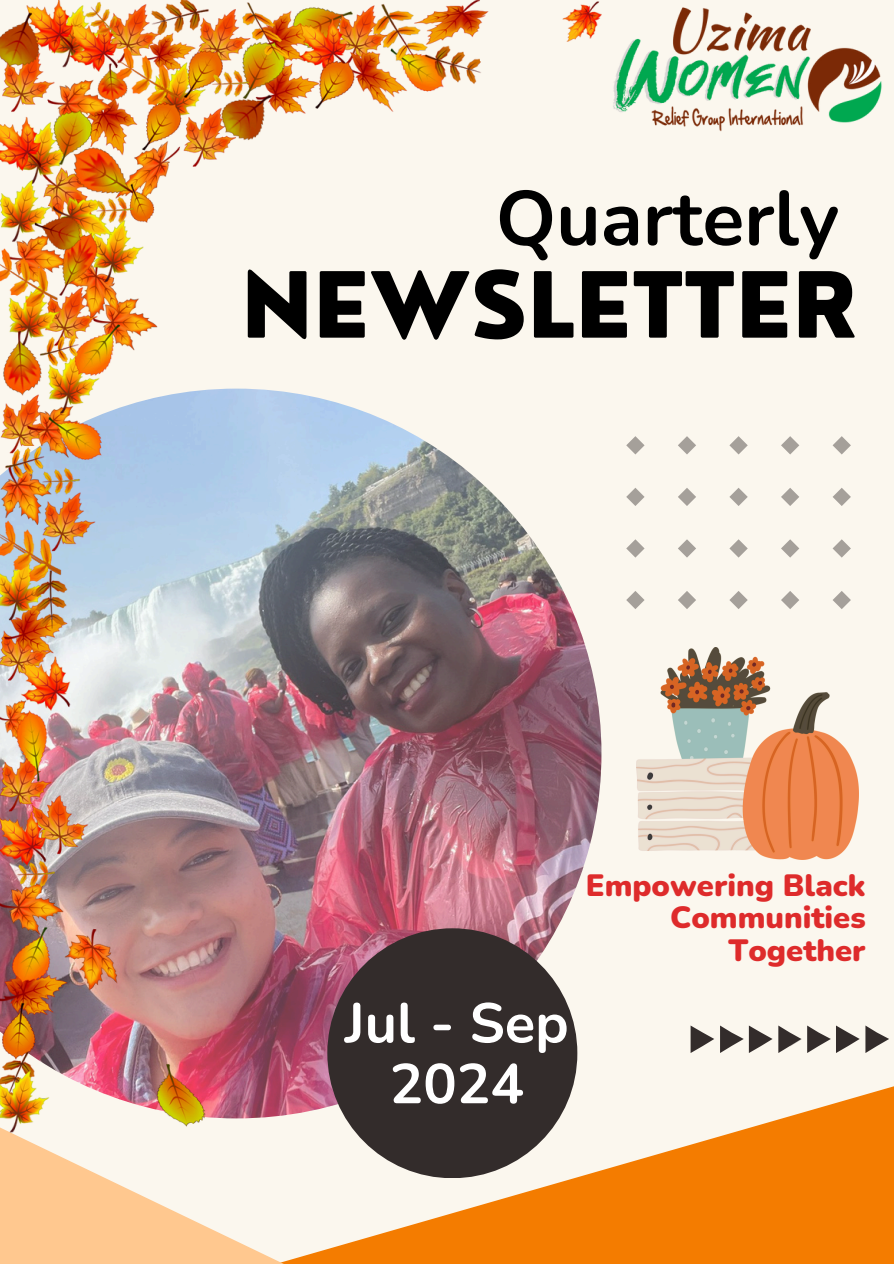
<style>
.page{position:relative;width:894px;height:1264px;background:#fff}
.page>*{position:absolute;margin:0;border:0;box-sizing:border-box;transform-origin:0 0}
.t1{font:800 88.65px "Nourd";color:#000}
.t2{font:700 76.95px "Nunito";color:#000}
.t3{font:700 55.95px/60.8px "Nunito";color:#fff;text-align:center}
.t4{font:900 30.75px/32.4px "Nunito";color:#de2b2b;text-align:right}
</style>
<div class="page">
<div style="left:0;top:0;width:893px;height:1263px;background:#fbf7ee"></div>
<svg style="left:364px;top:1052px;width:529px;height:211px;fill:#f47c00"></svg>
<svg style="left:0;top:1132px;width:364px;height:131px"></svg>
<div style="left:327px;top:928px;width:250px;height:250px;background:#332c2b;border-radius:50%"></div>
<svg style="left:690px;top:1025px;width:199px;height:27px"></svg>
<svg style="left:626px;top:591px;width:18px;height:18px"></svg>
<svg style="left:626px;top:539px;width:18px;height:18px"></svg>
<svg style="left:626px;top:488px;width:18px;height:18px"></svg>
<svg style="left:626px;top:436px;width:18px;height:18px"></svg>
<svg style="left:678px;top:591px;width:18px;height:18px"></svg>
<svg style="left:678px;top:539px;width:18px;height:18px"></svg>
<svg style="left:678px;top:488px;width:18px;height:18px"></svg>
<svg style="left:678px;top:436px;width:18px;height:18px"></svg>
<svg style="left:729px;top:591px;width:18px;height:18px"></svg>
<svg style="left:729px;top:539px;width:18px;height:18px"></svg>
<svg style="left:729px;top:488px;width:18px;height:18px"></svg>
<svg style="left:729px;top:436px;width:18px;height:18px"></svg>
<svg style="left:781px;top:591px;width:18px;height:18px"></svg>
<svg style="left:781px;top:539px;width:18px;height:18px"></svg>
<svg style="left:781px;top:488px;width:18px;height:18px"></svg>
<svg style="left:781px;top:436px;width:18px;height:18px"></svg>
<svg style="left:833px;top:591px;width:17px;height:18px"></svg>
<svg style="left:832px;top:539px;width:18px;height:18px"></svg>
<svg style="left:832px;top:488px;width:18px;height:18px"></svg>
<svg style="left:832px;top:436px;width:18px;height:18px"></svg>
<img style="left:601px;top:7px;width:281px;height:125px">
<img style="left:0;top:0;width:601px;height:1132px">
<img style="left:636px;top:648px;width:222px;height:211px">
<p class="t2" style="left:495px;top:167px;width:345px">Quarterly</p>
<p class="t1" style="left:241px;top:249px;width:618px">NEWSLETTER</p>
<p class="t3" style="left:345px;top:993px;width:225px">Jul - Sep<br>2024</p>
<h2 class="t4" style="left:585px;top:869px;width:281px">Empowering Black<br>Communities<br>Together</h2>
</div>
